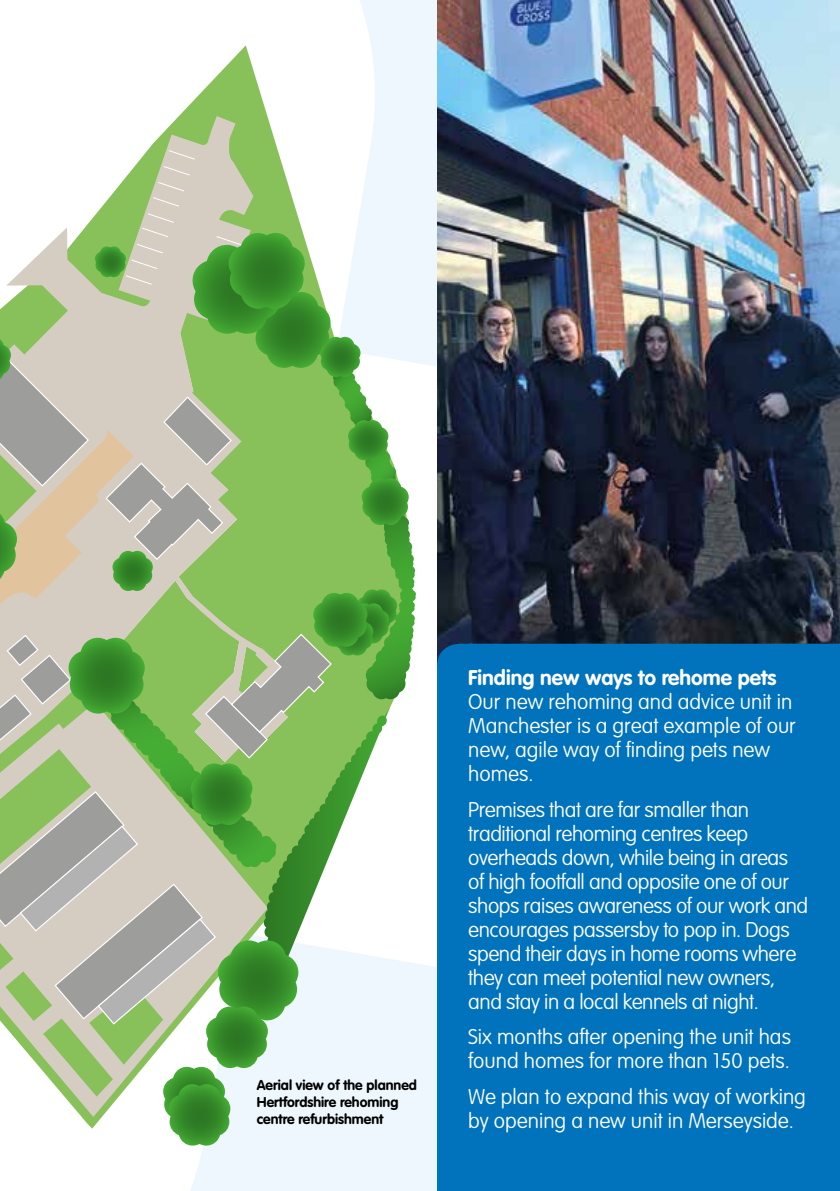
<style>
.page{position:relative;width:840px;height:1191px;background:#fff}
.page>*{position:absolute;margin:0;border:0;box-sizing:border-box;transform-origin:0 0}
.t1{font:100 21px/24px "VAG Rounded Std";letter-spacing:-.02em;color:#fff}
.t2{font:100 21px/24px "VAG Rounded Std";color:#fff}
.t3{font:700 21px "VAG Rounded Std";color:#fff}
.t4{font:700 14px/16.8px "VAG Rounded Std";color:#000}
</style>
<div class="page">
<svg style="left:189px;top:0;width:248px;height:1191px;fill:#eef7fe"></svg>
<svg style="left:179px;top:45px;width:156px;height:89px"></svg>
<svg style="left:162px;top:116px;width:100px;height:18px;background:#9fc779"></svg>
<svg style="left:0;top:134px;width:415px;height:1011px"></svg>
<img style="left:437px;top:0;width:402px;height:643px">
<div style="left:437px;top:643px;width:402px;height:548px;background:#0073bc"></div>
<p class="t4" style="left:257px;top:1077px;width:161px">Aerial view of the planned<br>Hertfordshire rehoming centre refurbishment</p>
<p class="t3" style="left:468px;top:665px;width:309px">Finding new ways to rehome pets</p>
<p class="t2" style="left:468px;top:690px;width:329px">Our new rehoming and advice unit in<br>Manchester is a great example of our new, agile way of finding pets new homes.</p>
<p class="t1" style="left:468px;top:798px;width:341px">Premises that are far smaller than traditional rehoming centres keep overheads down, while being in areas of high footfall and opposite one of our shops raises awareness of our work and encourages passersby to pop in. Dogs spend their days in home rooms where they can meet potential new owners, and stay in a local kennels at night.</p>
<p class="t2" style="left:468px;top:1025px;width:324px">Six months after opening the unit has found homes for more than 150 pets.</p>
<p class="t2" style="left:468px;top:1085px;width:339px">We plan to expand this way of working by opening a new unit in Merseyside.</p>
</div>
